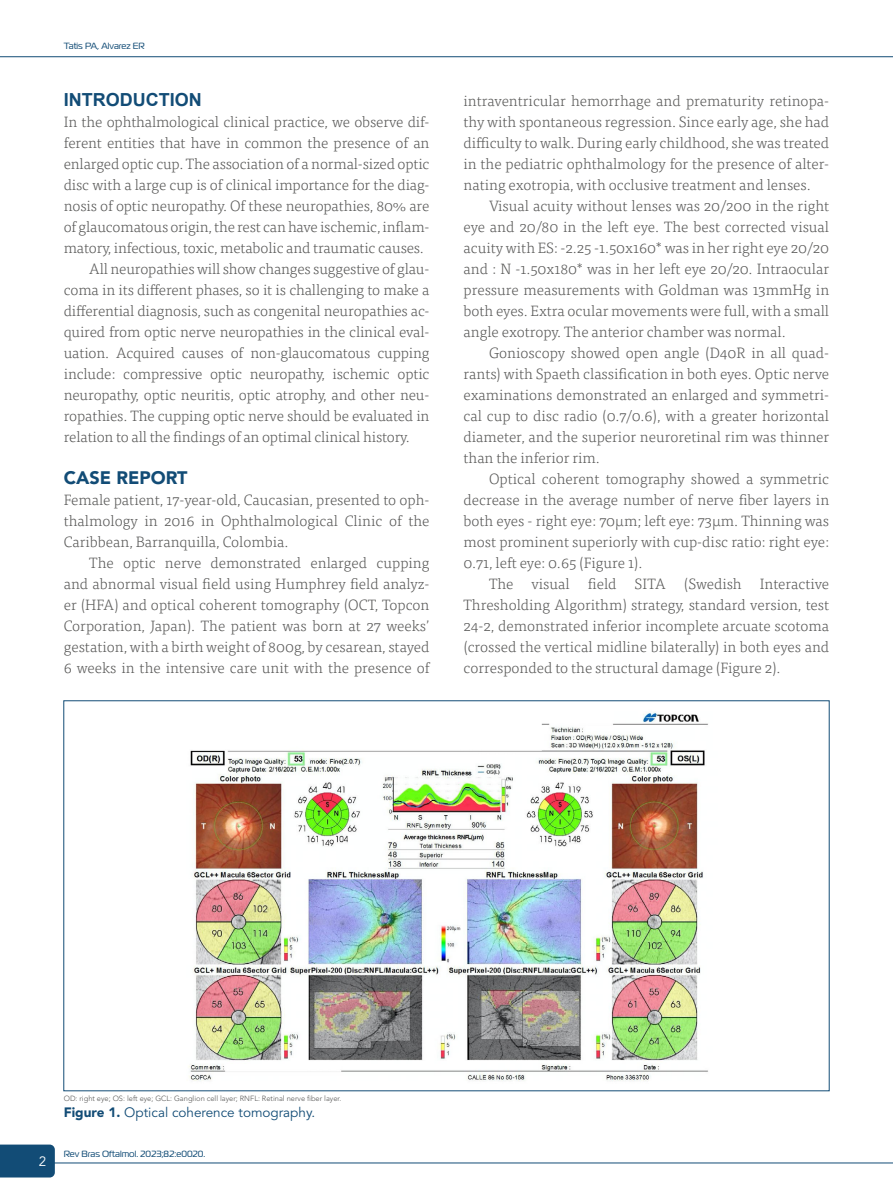
<style>
.page{position:relative;width:893px;height:1191px;background:#fff}
.page>*{position:absolute;margin:0;border:0;box-sizing:border-box;transform-origin:0 0}
.t1{font:700 18px "Arial";color:#124c76}
.t2{font:900 18px "Avenir LT Std";color:#124c76}
.t3{font:300 15px/21px "Tisa Pro";letter-spacing:-.01em;color:#575756;text-align:justify}
.t4{font:13.5px "Avenir LT Std";color:#124c76}
.t5{font:13.5px "Avenir LT Std";color:#fff}
.t6{font:9px "Magistral";color:#124c76}
.t7{font:300 7.5px "Avenir LT Std";color:#575756}
.s1{font-weight:900}
</style>
<div class="page">
<div style="left:0;top:1144px;width:55px;height:33px;background:#124c76"></div>
<hr style="left:48px;top:1162px;width:845px;height:1px;background:#124c76">
<hr style="left:0;top:56px;width:893px;height:1px;background:#124c76">
<img style="left:189px;top:712px;width:519px;height:369px">
<p class="t6" style="left:64px;top:41px;width:83px">Tatis PA, Alvarez ER</p>
<p class="t1" style="left:64px;top:88px;width:139px">INTRODUCTION</p>
<p class="t3" style="left:64px;top:111px;width:367px">In the ophthalmological clinical practice, we observe dif-</p>
<p class="t3" style="left:64px;top:132px;width:367px">ferent entities that have in common the presence of an</p>
<p class="t3" style="left:64px;top:153px;width:367px">enlarged optic cup. The association of a normal-sized optic</p>
<p class="t3" style="left:64px;top:174px;width:367px">disc with a large cup is of clinical importance for the diag-</p>
<p class="t3" style="left:64px;top:195px;width:367px">nosis of optic neuropathy. Of these neuropathies, 80% are</p>
<p class="t3" style="left:64px;top:216px;width:367px">of glaucomatous origin, the rest can have ischemic, inflam-</p>
<p class="t3" style="left:64px;top:237px;width:362px">matory, infectious, toxic, metabolic and traumatic causes.</p>
<p class="t3" style="left:89px;top:258px;width:342px">All neuropathies will show changes suggestive of glau-</p>
<p class="t3" style="left:64px;top:279px;width:367px">coma in its different phases, so it is challenging to make a</p>
<p class="t3" style="left:64px;top:300px;width:367px">differential diagnosis, such as congenital neuropathies ac-</p>
<p class="t3" style="left:64px;top:321px;width:367px">quired from optic nerve neuropathies in the clinical eval-</p>
<p class="t3" style="left:64px;top:342px;width:367px">uation. Acquired causes of non-glaucomatous cupping</p>
<p class="t3" style="left:64px;top:363px;width:367px">include: compressive optic neuropathy, ischemic optic</p>
<p class="t3" style="left:64px;top:384px;width:367px">neuropathy, optic neuritis, optic atrophy, and other neu-</p>
<p class="t3" style="left:64px;top:405px;width:367px">ropathies. The cupping optic nerve should be evaluated in</p>
<p class="t3" style="left:64px;top:426px;width:347px">relation to all the findings of an optimal clinical history.</p>
<p class="t2" style="left:64px;top:467px;width:125px">CASE REPORT</p>
<p class="t3" style="left:64px;top:489px;width:367px">Female patient, 17-year-old, Caucasian, presented to oph&shy;thalmology in 2016 in Ophthalmological Clinic of the Caribbean, Barranquilla, Colombia.</p>
<p class="t3" style="left:64px;top:552px;width:367px;text-indent:26px">The optic nerve demonstrated enlarged cupping and abnormal visual field using Humphrey field analyz&shy;er (HFA) and optical coherent tomography (OCT, Topcon Corporation, Japan). The patient was born at 27 weeks’ gestation, with a birth weight of 800g, by cesarean, stayed 6 weeks in the intensive care unit with the presence of</p>
<p class="t3" style="left:463px;top:90px;width:367px">intraventricular hemorrhage and prematurity retinopa&shy;thy with spontaneous regression. Since early age, she had difficulty to walk. During early childhood, she was treated in the pediatric ophthalmology for the presence of alter&shy;nating exotropia, with occlusive treatment and lenses.</p>
<p class="t3" style="left:463px;top:195px;width:367px;text-indent:26px">Visual acuity without lenses was 20/200 in the right eye and 20/80 in the left eye. The best corrected visual acuity with ES: -2.25 -1.50x160* was in her right eye 20/20 and : N -1.50x180* was in her left eye 20/20. Intraocular pressure measurements with Goldman was 13mmHg in both eyes. Extra ocular movements were full, with a small angle exotropy. The anterior chamber was normal.</p>
<p class="t3" style="left:463px;top:342px;width:367px;text-indent:26px">Gonioscopy showed open angle (D40R in all quad&shy;rants) with Spaeth classification in both eyes. Optic nerve examinations demonstrated an enlarged and symmetri&shy;cal cup to disc radio (0.7/0.6), with a greater horizontal diameter, and the superior neuroretinal rim was thinner than the inferior rim.</p>
<p class="t3" style="left:463px;top:468px;width:367px;text-indent:26px">Optical coherent tomography showed a symmetric decrease in the average number of nerve fiber layers in both eyes - right eye: 70μm; left eye: 73μm. Thinning was most prominent superiorly with cup-disc ratio: right eye:<br>0.71, left eye: 0.65 (Figure 1).</p>
<p class="t3" style="left:463px;top:573px;width:367px;text-indent:26px">The visual field SITA (Swedish Interactive Thresholding Algorithm) strategy, standard version, test 24-2, demonstrated inferior incomplete arcuate scotoma (crossed the vertical midline bilaterally) in both eyes and corresponded to the structural damage (Figure 2).</p>
<p class="t5" style="left:39px;top:1153px;width:9px">2</p>
<p class="t7" style="left:64px;top:1094px;width:279px">OD: right eye; OS: left eye; GCL: Ganglion cell layer; RNFL: Retinal nerve fiber layer.</p>
<p class="t4" style="left:64px;top:1104px;width:253px"><span class="s1">Figure 1.</span> Optical coherence tomography.</p>
<p class="t6" style="left:64px;top:1147px;width:143px">Rev Bras Oftalmol. 2023;82:e0020.</p>
</div>
